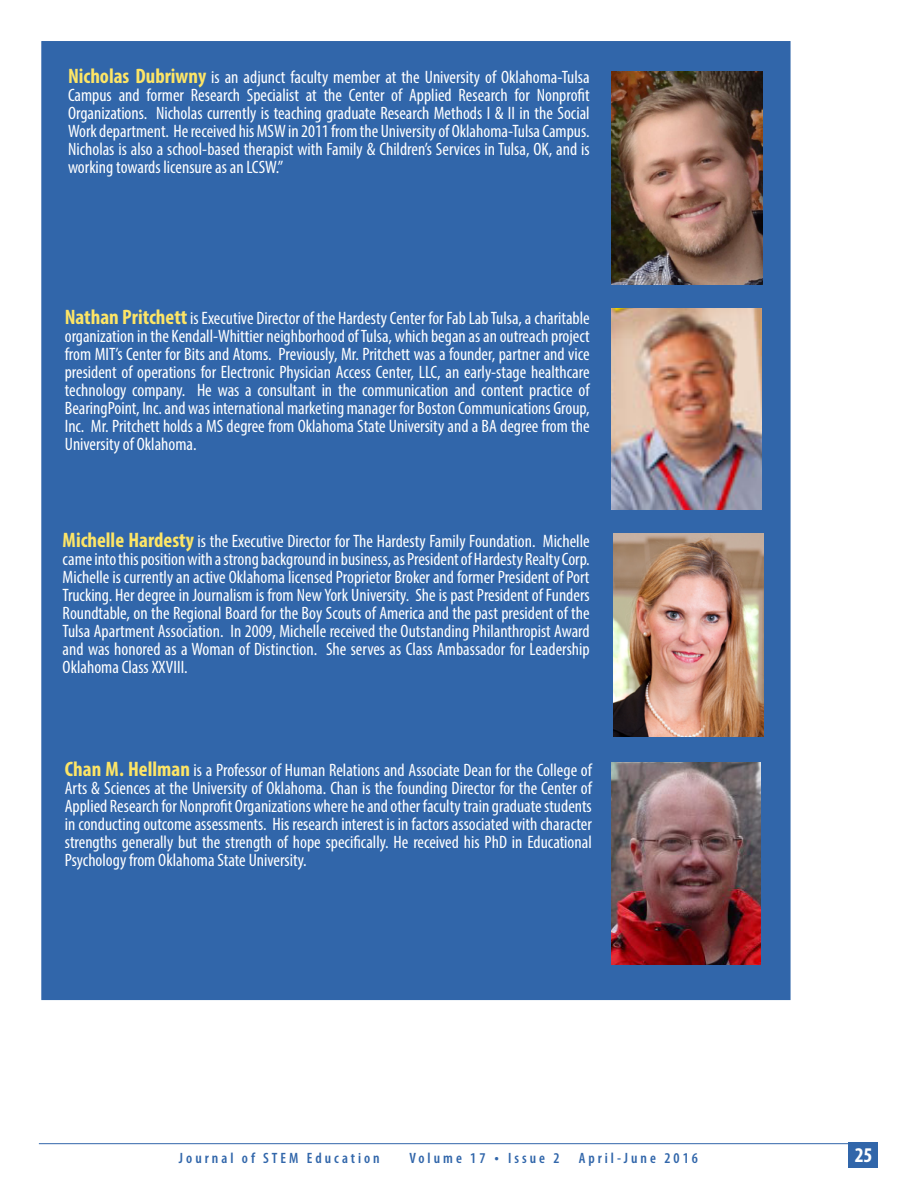
<style>
.page{position:relative;width:918px;height:1188px;background:#fff}
.page>*{position:absolute;margin:0;border:0;box-sizing:border-box;transform-origin:0 0}
.t1{font:700 condensed 21px "Myriad Pro";color:#fff}
.t2{font:condensed 18px/18px "Myriad Pro";color:#fff;text-align:justify}
.t3{font:600 condensed 15px "Myriad Pro";letter-spacing:.2em;color:#3166aa}
.s1{font-weight:700;font-size:21px;color:#fde566}
.s2{font-size:16.5px}
</style>
<div class="page">
<hr style="left:39px;top:1143px;width:816px;height:1px;background:#3166aa">
<div style="left:848px;top:1143px;width:30px;height:25px;background:#3166aa"></div>
<div style="left:41px;top:41px;width:750px;height:959px;background:#3166aa;border:1px solid #3166aa"></div>
<img style="left:611px;top:71px;width:152px;height:213px">
<img style="left:611px;top:308px;width:150px;height:201px">
<img style="left:613px;top:534px;width:150px;height:203px">
<img style="left:611px;top:762px;width:150px;height:203px">
<p class="t2" style="left:68px;top:68px;width:523px"><span class="s1">Nicholas Dubriwny</span> is an adjunct faculty member at the University of Oklahoma-Tulsa Campus and former Research Specialist at the Center of Applied Research for Nonprofit Organizations. Nicholas currently is teaching graduate Research Methods I &amp; II in the Social Work department. He received his MSW in 2011 from the University of Oklahoma-Tulsa Campus.<br>Nicholas is also a school-based therapist with Family &amp; Children’s Services in Tulsa, OK, and is working towards licensure as an LCSW.”</p>
<p class="t2" style="left:65px;top:309px;width:526px"><span class="s1">Nathan Pritchett</span> is Executive Director of the Hardesty Center for Fab Lab Tulsa, a charitable organization in the Kendall-Whittier neighborhood of Tulsa, which began as an outreach project from MIT’s Center for Bits and Atoms. Previously, Mr. Pritchett was a founder, partner and vice president of operations for Electronic Physician Access Center, LLC, an early-stage healthcare technology company. He was a consultant in the communication and content practice of BearingPoint, Inc. and was international marketing manager for Boston Communications Group, Inc. Mr. Pritchett holds a MS degree from Oklahoma State University and a BA degree from the University of Oklahoma.</p>
<p class="t2" style="left:63px;top:531px;width:529px"><span class="s1">Michelle Hardesty</span> is the Executive Director for The Hardesty Family Foundation. Michelle came into this position with a strong background in business, as President of Hardesty Realty Corp.<br>Michelle is currently an active Oklahoma licensed Proprietor Broker and former President of Port Trucking. Her degree in Journalism is from New York University. She is past President of Funders Roundtable, on the Regional Board for the Boy Scouts of America and the past president of the Tulsa Apartment Association. In 2009, Michelle received the Outstanding Philanthropist Award and was honored as a Woman of Distinction. She serves as Class Ambassador for Leadership Oklahoma Class XXVIII.</p>
<p class="t2" style="left:65px;top:761px;width:529px"><span class="s1">Chan M. Hellman</span> is a Professor of Human Relations and Associate Dean for the College of Arts &amp; Sciences at the University of Oklahoma. Chan is the founding Director for the Center of Applied Research for Nonprofit Organizations where he and other faculty train graduate students in conducting outcome assessments. His research interest is in factors associated with character strengths generally but the strength of hope specifically. He received his PhD in Educational Psychology from Oklahoma State University.</p>
<p class="t3" style="left:179px;top:1149px;width:202px">Journal of STEM Education</p>
<p class="t3" style="left:409px;top:1149px;width:152px">Volume 17 <span class="s2">•</span> Issue 2</p>
<p class="t3" style="left:579px;top:1149px;width:121px">April-June 2016</p>
<p class="t1" style="left:855px;top:1142px;width:19px">25</p>
</div>
